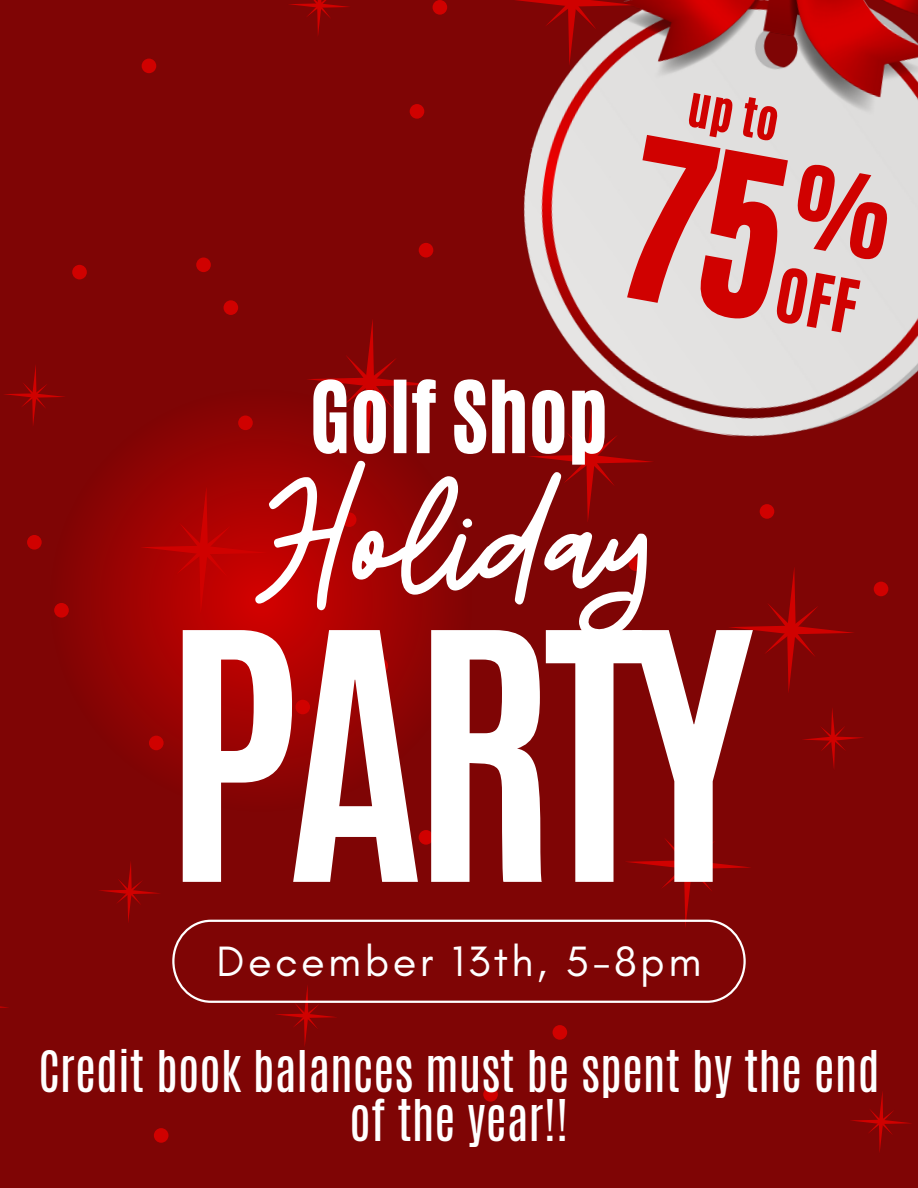
<style>
.page{position:relative;width:918px;height:1188px;background:#7f0505}
.page>*{position:absolute;margin:0;border:0;box-sizing:border-box;transform-origin:0 0}
.t1{font:700 292.95px "Antonio";letter-spacing:-.045em;color:#fff}
.t2{font:183.6px "Beauty Salon Script";color:#fff}
.t3{font:82.5px "CA Generated";color:#fff}
.t4{font:48px/49.5px "Antonio";color:#fff;text-align:center}
.t5{font:44.4px "CA Generated";color:#d00100}
.t6{font:43.2px "Glacial Indifference";letter-spacing:.08em;color:#fff}
</style>
<div class="page">
<svg style="left:30px;top:370px;width:461px;height:460px"></svg>
<svg style="left:850px;top:1091px;width:62px;height:61px"></svg>
<svg style="left:99px;top:861px;width:61px;height:62px"></svg>
<svg style="left:0;top:1006px;width:9px;height:2px"></svg>
<svg style="left:4px;top:365px;width:61px;height:60px"></svg>
<svg style="left:289px;top:0;width:61px;height:36px"></svg>
<svg style="left:276px;top:1003px;width:61px;height:43px"></svg>
<svg style="left:802px;top:708px;width:62px;height:61px"></svg>
<svg style="left:564px;top:467px;width:50px;height:55px"></svg>
<svg style="left:625px;top:803px;width:126px;height:117px"></svg>
<svg style="left:729px;top:567px;width:125px;height:126px"></svg>
<svg style="left:306px;top:319px;width:126px;height:127px"></svg>
<svg style="left:140px;top:486px;width:127px;height:128px;background:#b30101"></svg>
<div style="left:483px;top:1087px;width:15px;height:15px;background:#d00100;border-radius:50%"></div>
<div style="left:553px;top:1025px;width:14px;height:15px;background:#d00100;border-radius:50%"></div>
<div style="left:238px;top:416px;width:15px;height:14px;background:#d00100;border-radius:50%"></div>
<div style="left:592px;top:669px;width:14px;height:15px;background:#d00100;border-radius:50%"></div>
<div style="left:373px;top:658px;width:15px;height:15px;background:#d00100;border-radius:50%"></div>
<div style="left:410px;top:104px;width:14px;height:15px;background:#d00100;border-radius:50%"></div>
<div style="left:433px;top:0;width:14px;height:15px;background:#d00100;border-radius:50%"></div>
<div style="left:629px;top:556px;width:14px;height:15px;background:#d00100;border-radius:50%"></div>
<div style="left:760px;top:504px;width:14px;height:15px;background:#d00100;border-radius:50%"></div>
<div style="left:874px;top:582px;width:14px;height:14px;background:#d00100;border-radius:50%"></div>
<div style="left:224px;top:300px;width:14px;height:15px;background:#d00100;border-radius:50%"></div>
<div style="left:196px;top:258px;width:15px;height:14px;background:#d00100;border-radius:50%"></div>
<div style="left:72px;top:265px;width:15px;height:14px;background:#d00100;border-radius:50%"></div>
<div style="left:27px;top:535px;width:15px;height:15px;background:#d00100;border-radius:50%"></div>
<div style="left:149px;top:736px;width:15px;height:14px;background:#d00100;border-radius:50%"></div>
<div style="left:154px;top:1128px;width:14px;height:15px;background:#d00100;border-radius:50%"></div>
<div style="left:342px;top:512px;width:14px;height:15px;background:#d00100;border-radius:50%"></div>
<div style="left:419px;top:243px;width:14px;height:15px;background:#d00100;border-radius:50%"></div>
<div style="left:295px;top:700px;width:15px;height:14px;background:#d00100;border-radius:50%"></div>
<div style="left:142px;top:59px;width:14px;height:14px;background:#d00100;border-radius:50%"></div>
<div style="left:54px;top:603px;width:15px;height:15px;background:#d00100;border-radius:50%"></div>
<div style="left:419px;top:830px;width:14px;height:15px;background:#d00100;border-radius:50%"></div>
<img style="left:515px;top:0;width:403px;height:467px">
<svg style="left:172px;top:920px;width:574px;height:83px"></svg>
<div style="left:618px;top:133px;width:277px;height:191px;background:#e1e0df"></div>
<div style="left:775px;top:266px;width:86px;height:68px;background:#e0dfde"></div>
<p class="t5" style="left:695px;top:73px;width:92px;rotate:10deg">up to</p>
<h3 class="t3" style="left:310px;top:354px;width:300px">Golf Shop</h3>
<h2 class="t2" style="left:264px;top:410px;width:392px">Holiday</h2>
<h1 class="t1" style="left:164px;top:535px;width:592px">PARTY</h1>
<p class="t6" style="left:217px;top:937px;width:486px">December 13th, 5-8pm</p>
<p class="t4" style="left:38px;top:1047px;width:843px">Credit book balances must be spent by the end of the year!!</p>
</div>
